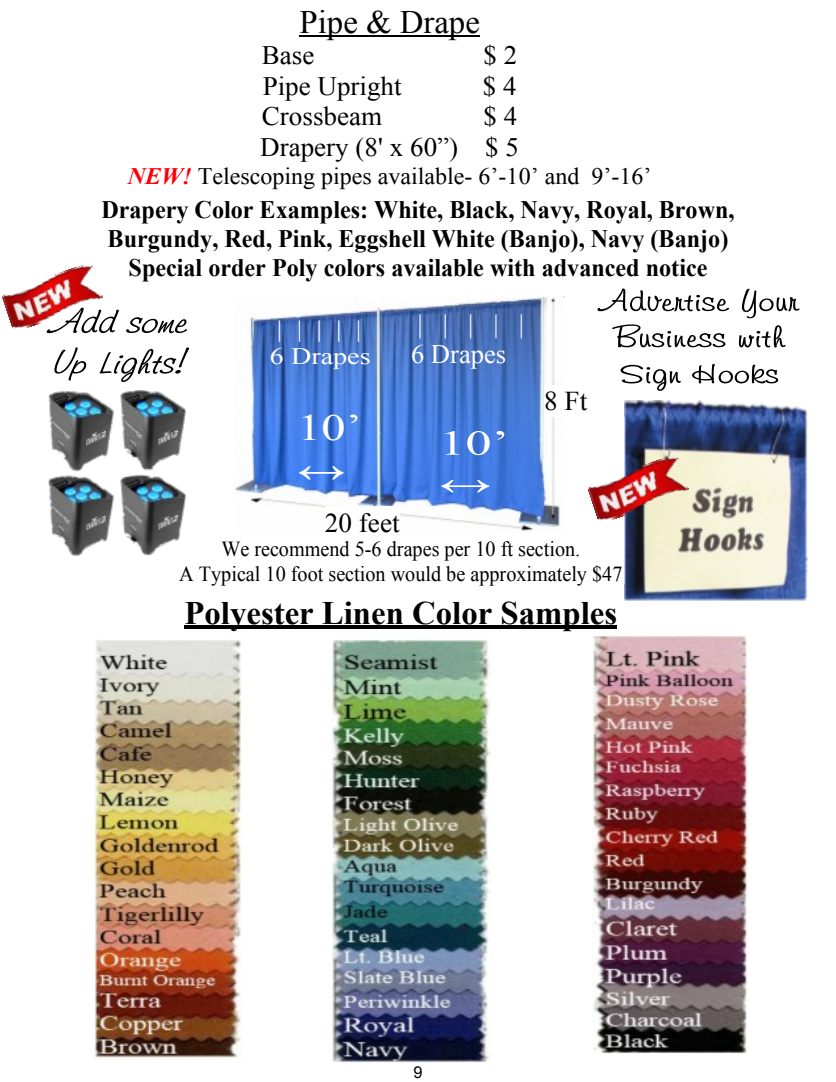
<style>
.page{position:relative;width:836px;height:1082px;background:#fff}
.page>*{position:absolute;margin:0;border:0;box-sizing:border-box;transform-origin:0 0}
.t1{font:36.9px/42.6px "Times New Roman";color:#fff;scale:1.3 1}
.t2{font:35.1px/40.2px "Times New Roman";color:#fff;scale:1.49 1}
.t3{font:700 32.7px "Times New Roman";color:#000}
.t4{font:32.7px "Times New Roman";color:#000}
.t5{font:27px "Times New Roman";color:#000}
.t6{font:26.4px/30.6px "Times New Roman";color:#000;text-align:right}
.t7{font:26.4px/30.6px "Times New Roman";color:#fff}
.t8{font:700 25.2px/28.8px "Times New Roman";color:#000;text-align:center;scale:.96 1}
.t9{font:23.7px "Times New Roman";color:#000}
.t10{font:23.4px/27px "Times New Roman";color:#fff;text-align:center;scale:1.2 1}
.t11{font:21.3px/24.6px "Times New Roman";color:#000;text-align:center;scale:.94 1}
.t12{font:16.5px "Arial";color:#000}
.s1{font-weight:700;font-style:italic;color:#fd000a}
</style>
<div class="page">
<hr style="left:299px;top:36px;width:181px;height:1px;background:#000">
<img style="left:234px;top:296px;width:330px;height:235px">
<div style="left:544px;top:385px;width:43px;height:31px;background:#fff"></div>
<div style="left:325px;top:506px;width:74px;height:31px;background:#fff"></div>
<img style="left:94px;top:640px;width:148px;height:418px">
<img style="left:331px;top:639px;width:160px;height:422px">
<img style="left:592px;top:635px;width:155px;height:418px">
<hr style="left:184px;top:625px;width:433px;height:3px;background:#000">
<img style="left:49px;top:390px;width:136px;height:165px">
<svg style="left:47px;top:309px;width:72px;height:24px"></svg>
<svg style="left:126px;top:317px;width:61px;height:16px"></svg>
<svg style="left:54px;top:347px;width:32px;height:33px"></svg>
<svg style="left:100px;top:347px;width:89px;height:35px"></svg>
<img style="left:624px;top:400px;width:183px;height:200px">
<svg style="left:597px;top:288px;width:132px;height:23px"></svg>
<svg style="left:741px;top:289px;width:58px;height:29px"></svg>
<svg style="left:612px;top:324px;width:113px;height:23px"></svg>
<svg style="left:738px;top:325px;width:47px;height:22px"></svg>
<svg style="left:620px;top:365px;width:60px;height:26px"></svg>
<svg style="left:692px;top:364px;width:86px;height:19px"></svg>
<img style="left:2px;top:265px;width:102px;height:66px">
<img style="left:587px;top:454px;width:102px;height:69px">
<p class="t4" style="left:299px;top:10px;width:182px">Pipe &amp; Drape</p>
<p class="t6" style="left:262px;top:42px;width:54px">Base</p>
<p class="t6" style="left:483px;top:42px;width:35px">$ 2</p>
<p class="t6" style="left:262px;top:73px;width:140px">Pipe Upright</p>
<p class="t6" style="left:483px;top:73px;width:35px">$ 4</p>
<p class="t6" style="left:262px;top:103px;width:122px">Crossbeam</p>
<p class="t6" style="left:260px;top:103px;width:260px">$ 4<br>Drapery (8' x 60”) $ 5</p>
<p class="t9" style="left:128px;top:167px;width:525px"><span class="s1">NEW!</span> Telescoping pipes available- 6’-10’ and 9’-16’</p>
<p class="t8" style="left:101px;top:198px;width:661px">Drapery Color Examples: White, Black, Navy, Royal, Brown,<br>Burgundy, Red, Pink, Eggshell White (Banjo), Navy (Banjo)<br>Special order Poly colors available with advanced notice</p>
<p class="t10" style="left:270px;top:318px;width:85px">| | | | |<br>6 Drapes</p>
<p class="t7" style="left:411px;top:311px;width:115px">| | | | |<br>6 Drapes</p>
<h1 class="t1" style="left:297px;top:410px;width:51px">10’ ↔</h1>
<p class="t5" style="left:325px;top:512px;width:76px">20 feet</p>
<h2 class="t2" style="left:439px;top:426px;width:48px">10’ ↔</h2>
<p class="t5" style="left:544px;top:391px;width:45px">8 Ft</p>
<p class="t11" style="left:179px;top:538px;width:473px">We recommend 5-6 drapes per 10 ft section.<br>A Typical 10 foot section would be approximately $47</p>
<p class="t3" style="left:184px;top:601px;width:434px">Polyester Linen Color Samples</p>
<p class="t12" style="left:413px;top:1065px;width:11px">9</p>
</div>
